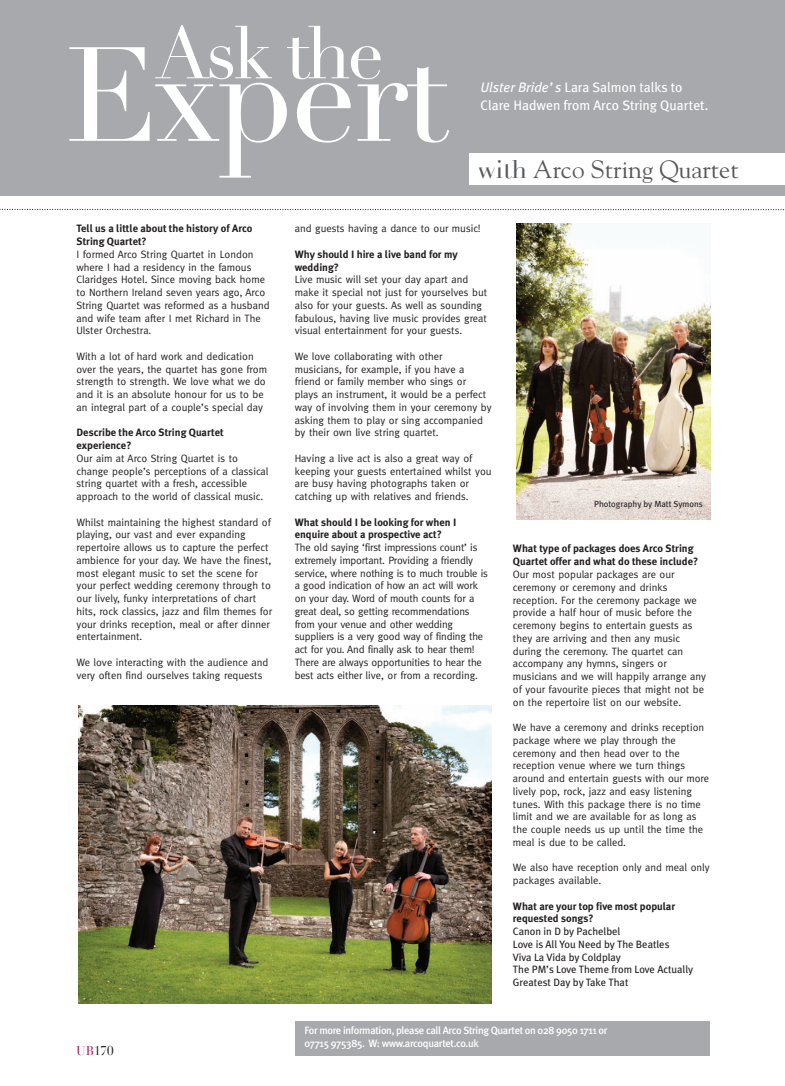
<style>
.page{position:relative;width:785px;height:1086px;background:#fff}
.page>*{position:absolute;margin:0;border:0;box-sizing:border-box;transform-origin:0 0}
.t1{font:131.38px "Didot";letter-spacing:-.02em;color:#fff}
.t2{font:72.75px "Didot";letter-spacing:-.045em;color:#fff}
.t3{font:25px "Goudy";color:#57585a}
.t4{font:13.75px/17.5px "Meta Plus";color:#fff}
.t5{font:12.5px "Didot";color:#231f20}
.t6{font:10.62px/12.8px "Meta";color:#231f20}
.t7{font:700 10.62px/12.8px "Meta Plus";color:#231f20}
.t8{font:10.62px/12.8px "Meta Plus";color:#231f20}
.t9{font:500 10.62px/12.8px "Meta Plus";letter-spacing:-.035em;color:#fff}
.t10{font:8.75px "Meta Plus";color:#231f20}
.s1{font-style:italic}
.s2{font-family:"Didot"}
.s3{color:#9e1e60}
</style>
<div class="page">
<svg style="left:0;top:209px;width:784px;height:1px"></svg>
<div style="left:295px;top:1021px;width:414px;height:35px;background:#a8a9ad"></div>
<div style="left:0;top:0;width:784px;height:196px;background:#a8a9ad"></div>
<div style="left:469px;top:153px;width:315px;height:31px;background:#fff"></div>
<img style="left:516px;top:224px;width:194px;height:295px">
<img style="left:79px;top:705px;width:412px;height:298px">
<h2 class="t2" style="left:155px;top:10px;width:230px">Ask the</h2>
<h1 class="t1" style="left:65px;top:17px;width:384px">Expert</h1>
<p class="t4" style="left:480px;top:79px;width:229px"><span class="s1">Ulster Bride’s</span> Lara Salmon talks to<br>Clare Hadwen from Arco String Quartet.</p>
<h3 class="t3" style="left:477px;top:154px;width:263px"><span class="s2">with</span> Arco String Quartet</h3>
<p class="t7" style="left:76px;top:222px;width:177px">Tell us a little about the history of Arco<br>String Quartet?</p>
<p class="t6" style="left:76px;top:248px;width:195px">I formed Arco String Quartet in London where I had a residency in the famous Claridges Hotel. Since moving back home to Northern Ireland seven years ago, Arco String Quartet was reformed as a husband and wife team after I met Richard in The Ulster Orchestra.</p>
<p class="t6" style="left:76px;top:350px;width:192px">With a lot of hard work and dedication over the years, the quartet has gone from strength to strength. We love what we do and it is an absolute honour for us to be an integral part of a couple’s special day</p>
<p class="t7" style="left:76px;top:426px;width:148px">Describe the Arco String Quartet experience?</p>
<p class="t6" style="left:76px;top:452px;width:193px">Our aim at Arco String Quartet is to change people’s perceptions of a classical string quartet with a fresh, accessible approach to the world of classical music.</p>
<p class="t6" style="left:76px;top:515px;width:197px">Whilst maintaining the highest standard of playing, our vast and ever expanding repertoire allows us to capture the perfect ambience for your day. We have the finest, most elegant music to set the scene for your perfect wedding ceremony through to our lively, funky interpretations of chart hits, rock classics, jazz and film themes for your drinks reception, meal or after dinner entertainment.</p>
<p class="t6" style="left:76px;top:656px;width:193px">We love interacting with the audience and very often find ourselves taking requests</p>
<p class="t5" style="left:76px;top:1043px;width:39px"><span class="s3">UB</span>170</p>
<p class="t6" style="left:294px;top:222px;width:187px">and guests having a dance to our music!</p>
<p class="t7" style="left:294px;top:248px;width:164px">Why should I hire a live band for my wedding?</p>
<p class="t6" style="left:294px;top:273px;width:194px">Live music will set your day apart and make it special not just for yourselves but also for your guests. As well as sounding fabulous, having live music provides great visual entertainment for your guests.</p>
<p class="t6" style="left:294px;top:350px;width:198px">We love collaborating with other musicians, for example, if you have a friend or family member who sings or plays an instrument, it would be a perfect way of involving them in your ceremony by asking them to play or sing accompanied by their own live string quartet.</p>
<p class="t6" style="left:294px;top:452px;width:198px">Having a live act is also a great way of keeping your guests entertained whilst you are busy having photographs taken or catching up with relatives and friends.</p>
<p class="t7" style="left:294px;top:515px;width:163px">What should I be looking for when I enquire about a prospective act?</p>
<p class="t6" style="left:294px;top:541px;width:195px">The old saying ‘first impressions count’ is extremely important. Providing a friendly service, where nothing is to much trouble is a good indication of how an act will work on your day. Word of mouth counts for a great deal, so getting recommendations from your venue and other wedding suppliers is a very good way of finding the act for you. And finally ask to hear them!<br>There are always opportunities to hear the best acts either live, or from a recording.</p>
<p class="t7" style="left:513px;top:542px;width:187px">What type of packages does Arco String<br>Quartet offer and what do these include?</p>
<p class="t10" style="left:594px;top:499px;width:110px">Photography by Matt Symons</p>
<p class="t6" style="left:513px;top:568px;width:195px">Our most popular packages are our ceremony or ceremony and drinks reception. For the ceremony package we provide a half hour of music before the ceremony begins to entertain guests as they are arriving and then any music during the ceremony. The quartet can accompany any hymns, singers or musicians and we will happily arrange any of your favourite pieces that might not be on the repertoire list on our website.</p>
<p class="t6" style="left:513px;top:721px;width:198px">We have a ceremony and drinks reception package where we play through the ceremony and then head over to the reception venue where we turn things around and entertain guests with our more lively pop, rock, jazz and easy listening tunes. With this package there is no time limit and we are available for as long as the couple needs us up until the time the meal is due to be called.</p>
<p class="t6" style="left:513px;top:861px;width:198px">We also have reception only and meal only packages available.</p>
<p class="t7" style="left:513px;top:899px;width:164px">What are your top five most popular requested songs?</p>
<p class="t8" style="left:513px;top:925px;width:182px">Canon in D by Pachelbel<br>Love is All You Need by The Beatles<br>Viva La Vida by Coldplay<br>The PM’s Love Theme from Love Actually<br>Greatest Day by Take That</p>
<p class="t9" style="left:304px;top:1023px;width:304px">For more information, please call Arco String Quartet on 028 9050 1711 or<br>07715 975385. W: www.arcoquartet.co.uk</p>
</div>
